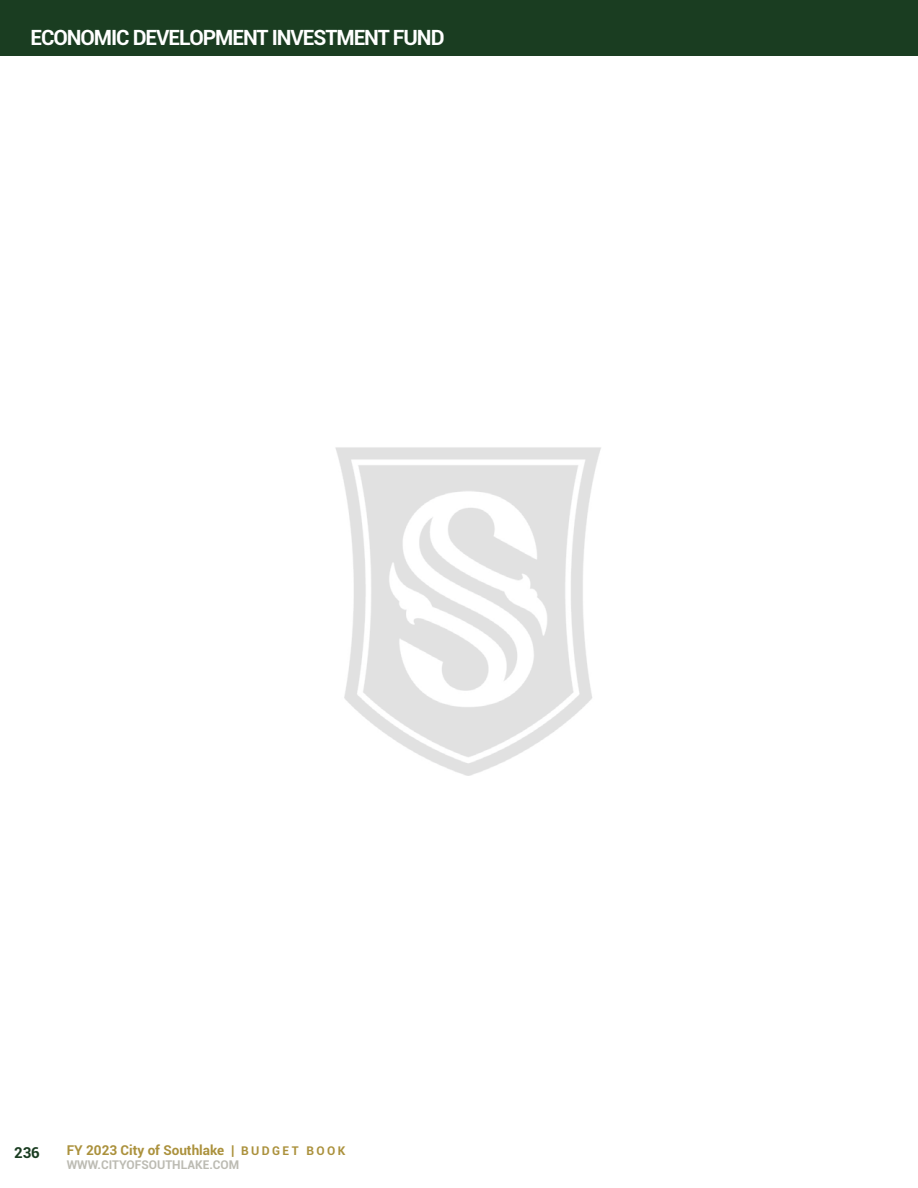
<style>
.page{position:relative;width:918px;height:1188px;background:#fff}
.page>*{position:absolute;margin:0;border:0;box-sizing:border-box;transform-origin:0 0}
.t1{font:700 21px "Roboto";letter-spacing:-.05em;color:#fff}
.t2{font:700 15px "Roboto";color:#1a3d21}
.t3{font:700 13.5px "Roboto";color:#ab913c}
.t4{font:700 12px "Roboto";color:#bcbbb3}
.s1{font-size:12px}
</style>
<div class="page">
<div style="left:0;top:0;width:918px;height:55px;background:#1a3d21"></div>
<img style="left:335px;top:447px;width:266px;height:329px">
<p class="t1" style="left:30px;top:23px;width:25px">ECONOMIC</p>
<p class="t1" style="left:133px;top:23px;width:26px">DEVELOPMENT</p>
<p class="t1" style="left:272px;top:23px;width:19px">INVESTMENT</p>
<p class="t1" style="left:393px;top:23px;width:25px">FUND</p>
<p class="t2" style="left:14px;top:1142px;width:27px">236</p>
<p class="t3" style="left:67px;top:1140px;width:280px">FY 2023 CITY OF SOUTHLAKE | <span class="s1">B U D G E T B O O K</span></p>
<p class="t4" style="left:67px;top:1156px;width:174px">WWW.CITYOFSOUTHLAKE.COM</p>
</div>
